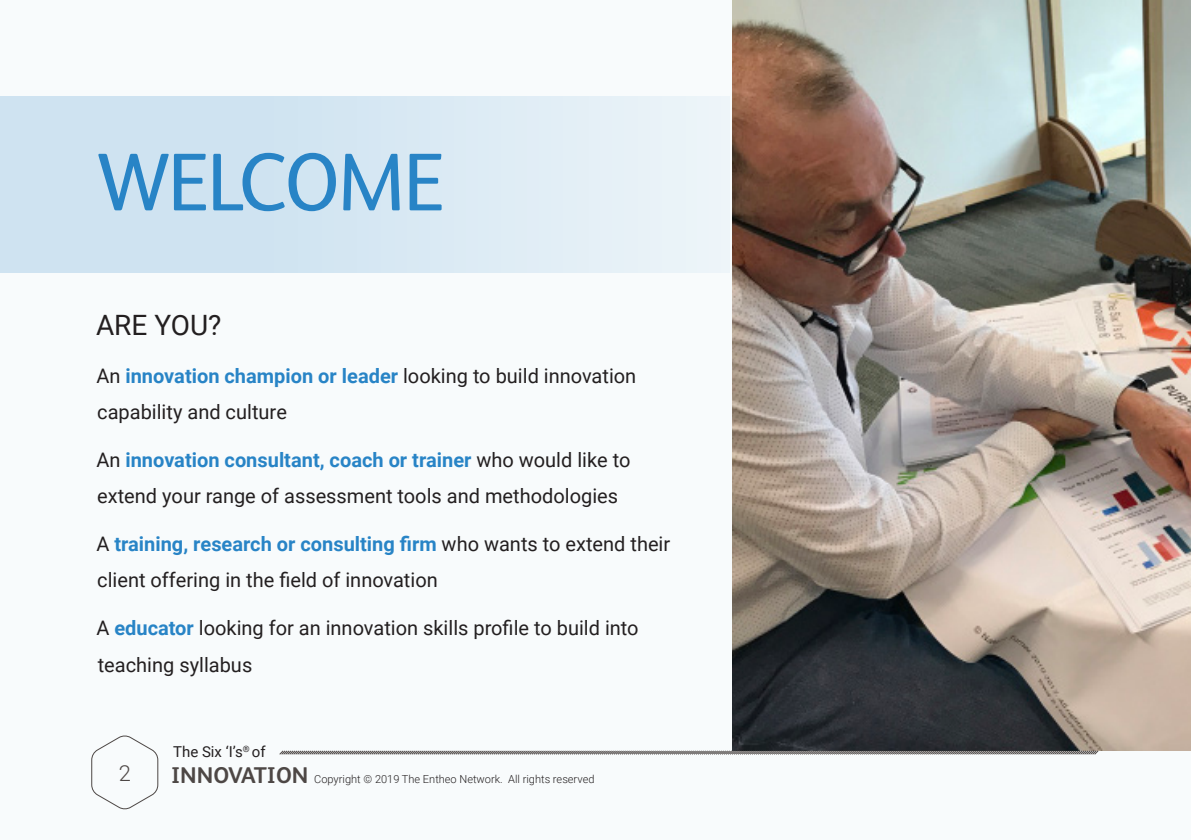
<style>
.page{position:relative;width:1191px;height:840px;background:#fff}
.page>*{position:absolute;margin:0;border:0;box-sizing:border-box;transform-origin:0 0}
.Title_Brochure{font:82px "FS Albert";letter-spacing:-.03em;color:#2884c6}
.Descreption{font:28px "Roboto";color:#231f20}
.t1{font:300 22px "Roboto";color:#4d4745}
.Descreption-2{font:20px/36px "Roboto";color:#231f20}
.t2{font:15px "Roboto";color:#231f20}
.t3{font:300 11px "Roboto";color:#231f20}
.s1{font-weight:700;color:#2884c6}
.s2{font-family:"FS Albert";font-weight:700;font-size:22.8px;color:#4d4745}
</style>
<div class="page">
<div style="left:0;top:0;width:1191px;height:839px;background:#f8fbfc"></div>
<img style="left:732px;top:0;width:459px;height:750px">
<div style="left:0;top:96px;width:730px;height:177px;background:linear-gradient(to right,#c8dfef,#eaf3f8)"></div>
<svg style="left:91px;top:735px;width:68px;height:75px"></svg>
<svg style="left:279px;top:749px;width:820px;height:6px"></svg>
<p class="Title_Brochure" style="left:97px;top:135px;width:350px">WELCOME</p>
<p class="Descreption" style="left:96px;top:305px;width:127px">ARE YOU?</p>
<p class="Descreption-2" style="left:96px;top:357px;width:541px">An <span class="s1">innovation champion or leader</span> looking to build innovation capability and culture</p>
<p class="Descreption-2" style="left:96px;top:441px;width:535px">An <span class="s1">innovation consultant, coach or trainer</span> who would like to extend your range of assessment tools and methodologies</p>
<p class="Descreption-2" style="left:96px;top:525px;width:575px">A <span class="s1">training, research or consulting firm</span> who wants to extend their client offering in the field of innovation</p>
<p class="Descreption-2" style="left:96px;top:609px;width:544px">A <span class="s1">educator</span> looking for an innovation skills profile to build into teaching syllabus</p>
<p class="t1" style="left:119px;top:757px;width:14px">2</p>
<p class="t2" style="left:173px;top:740px;width:94px">The Six ‘I’s<sup>®</sup> of</p>
<p class="t3" style="left:171px;top:770px;width:425px"><span class="s2">INNOVATION</span> Copyright © 2019 The Entheo Network. All rights reserved</p>
</div>
